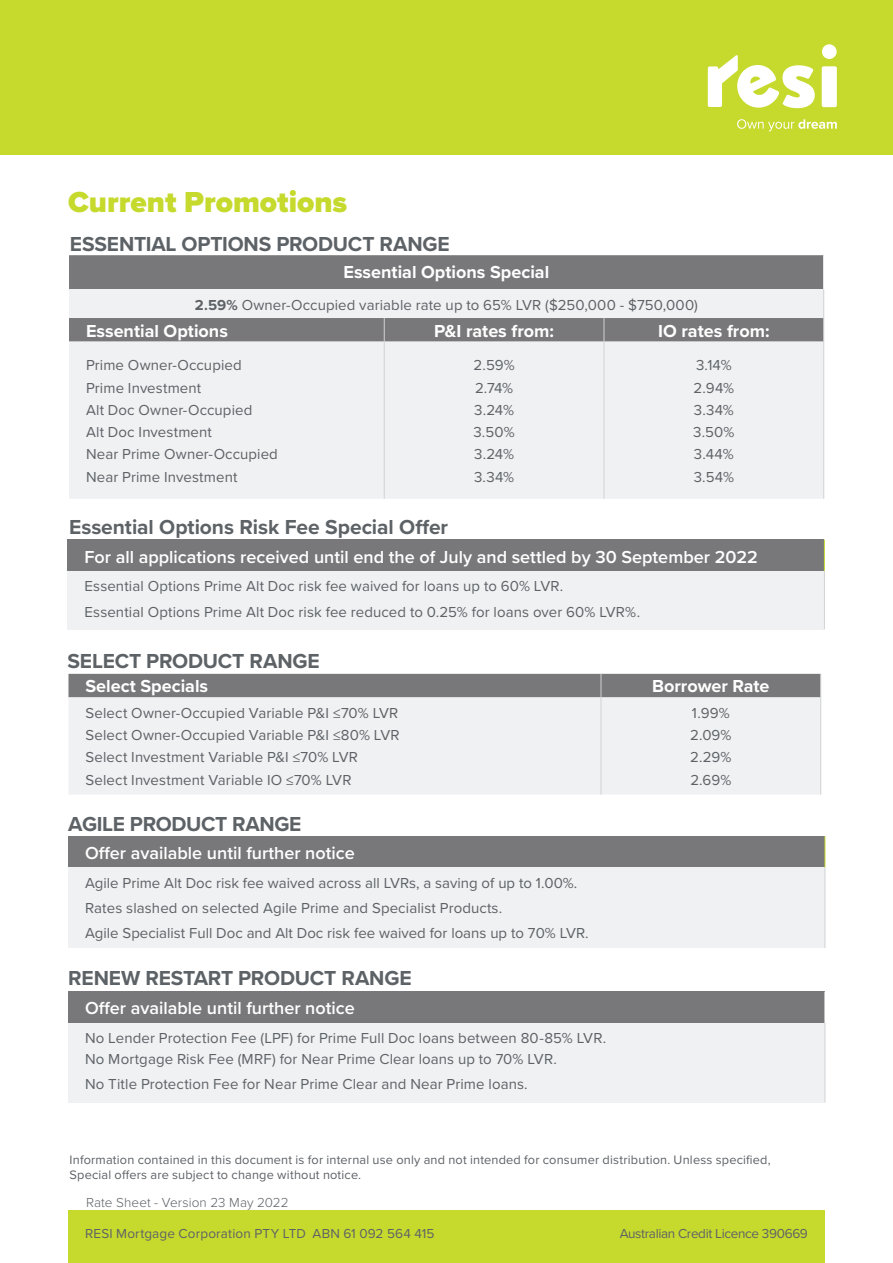
<style>
.page{position:relative;width:893px;height:1263px;background:#fff}
.page>*{position:absolute;margin:0;border:0;box-sizing:border-box;transform-origin:0 0}
.Main_Head{font:900 30px "Proxima Nova";color:#c6d92d}
._14pt_heading{font:700 21px "Proxima Nova";letter-spacing:-.005em;color:#5d6266}
.t1{font:600 18px "Proxima Nova";color:#fff}
.t2{font:700 18px "Proxima Nova";color:#fff}
.body{font:15px/25.2px "Proxima Nova";letter-spacing:.005em;color:#5d6266}
.t3{font:13.5px "Proxima Nova";letter-spacing:.015em;color:#5d6266}
.t4{font:13.5px "Proxima Nova";letter-spacing:-.025em;color:#5d6266}
.t5{font:300 13.5px "Proxima Nova";letter-spacing:.005em;color:#5d6266}
.small_text{font:12.75px/15px "Proxima Nova";letter-spacing:.015em;color:#5d6266}
.s1{font-weight:700}
</style>
<div class="page">
<div style="left:69px;top:255px;width:754px;height:87px;background:#787779"></div>
<div style="left:69px;top:289px;width:755px;height:29px;background:#f0f1f3"></div>
<div style="left:69px;top:342px;width:754px;height:157px;background:#f0f1f3"></div>
<svg style="left:384px;top:318px;width:1px;height:24px"></svg>
<svg style="left:604px;top:318px;width:1px;height:24px"></svg>
<svg style="left:823px;top:289px;width:1px;height:53px"></svg>
<hr style="left:384px;top:342px;width:1px;height:157px;background:#d1d2d4">
<hr style="left:604px;top:342px;width:1px;height:157px;background:#d1d2d4">
<hr style="left:823px;top:342px;width:1px;height:157px;background:#d1d2d4">
<div style="left:68px;top:836px;width:757px;height:31px;background:#787779"></div>
<div style="left:68px;top:867px;width:757px;height:81px;background:#f0f1f3"></div>
<hr style="left:825px;top:867px;width:1px;height:81px;background:#d1d2d4">
<hr style="left:825px;top:836px;width:1px;height:31px;background:#c6d92d">
<div style="left:68px;top:540px;width:756px;height:31px;background:#787779"></div>
<div style="left:68px;top:571px;width:756px;height:58px;background:#f0f1f3"></div>
<hr style="left:824px;top:571px;width:1px;height:58px;background:#d1d2d4">
<hr style="left:824px;top:540px;width:1px;height:31px;background:#c6d92d">
<div style="left:68px;top:697px;width:752px;height:97px;background:#f0f1f3"></div>
<div style="left:68px;top:674px;width:753px;height:23px;background:#787779"></div>
<hr style="left:601px;top:697px;width:1px;height:97px;background:#d1d2d4">
<hr style="left:820px;top:697px;width:1px;height:97px;background:#d1d2d4">
<div style="left:68px;top:992px;width:757px;height:31px;background:#787779"></div>
<div style="left:68px;top:1023px;width:757px;height:79px;background:#f0f1f3"></div>
<hr style="left:825px;top:1023px;width:1px;height:79px;background:#d1d2d4">
<div style="left:0;top:0;width:893px;height:154px;background:#c6d92d"></div>
<div style="left:68px;top:1210px;width:757px;height:53px;background:#c6d92d"></div>
<div style="left:822px;top:66px;width:15px;height:41px;background:#fff;border-radius:2px"></div>
<div style="left:822px;top:44px;width:15px;height:15px;background:#fff;border-radius:50%"></div>
<svg style="left:708px;top:55px;width:107px;height:54px"></svg>
<svg style="left:737px;top:119px;width:100px;height:12px"></svg>
<p class="Main_Head" style="left:68px;top:180px;width:281px">Current Promotions</p>
<p class="_14pt_heading" style="left:70px;top:228px;width:381px">ESSENTIAL OPTIONS PRODUCT RANGE</p>
<p class="t2" style="left:344px;top:258px;width:207px">Essential Options Special</p>
<p class="body" style="left:195px;top:291px;width:505px"><span class="s1">2.59%</span> Owner-Occupied variable rate up to 65% LVR ($250,000 - $750,000)</p>
<p class="t2" style="left:86px;top:317px;width:143px">Essential Options</p>
<p class="t2" style="left:434px;top:317px;width:121px">P&amp;I rates from:</p>
<p class="t2" style="left:658px;top:317px;width:113px">IO rates from:</p>
<p class="body" style="left:86px;top:352px;width:157px">Prime Owner-Occupied</p>
<p class="body" style="left:86px;top:374px;width:117px">Prime Investment</p>
<p class="body" style="left:86px;top:397px;width:168px">Alt Doc Owner-Occupied</p>
<p class="body" style="left:86px;top:419px;width:127px">Alt Doc Investment</p>
<p class="body" style="left:86px;top:441px;width:193px">Near Prime Owner-Occupied</p>
<p class="body" style="left:86px;top:463px;width:153px">Near Prime Investment</p>
<p class="body" style="left:696px;top:352px;width:37px">3.14%</p>
<p class="body" style="left:693px;top:374px;width:42px">2.94%</p>
<p class="body" style="left:694px;top:397px;width:42px">3.34%</p>
<p class="body" style="left:693px;top:419px;width:43px">3.50%</p>
<p class="body" style="left:694px;top:441px;width:41px">3.44%</p>
<p class="body" style="left:694px;top:463px;width:42px">3.54%</p>
<p class="body" style="left:474px;top:352px;width:43px">2.59%</p>
<p class="body" style="left:475px;top:374px;width:40px">2.74%</p>
<p class="body" style="left:474px;top:397px;width:41px">3.24%</p>
<p class="body" style="left:473px;top:419px;width:43px">3.50%</p>
<p class="body" style="left:474px;top:441px;width:41px">3.24%</p>
<p class="body" style="left:474px;top:463px;width:42px">3.34%</p>
<p class="_14pt_heading" style="left:69px;top:511px;width:381px">Essential Options Risk Fee Special Offer</p>
<p class="t1" style="left:85px;top:544px;width:675px">For all applications received until end the of July and settled by 30 September 2022</p>
<p class="body" style="left:85px;top:573px;width:480px">Essential Options Prime Alt Doc risk fee waived for loans up to 60% LVR.</p>
<p class="body" style="left:85px;top:598px;width:557px">Essential Options Prime Alt Doc risk fee reduced to 0.25% for loans over 60% LVR%.</p>
<p class="_14pt_heading" style="left:68px;top:645px;width:254px">SELECT PRODUCT RANGE</p>
<p class="t2" style="left:85px;top:673px;width:124px">Select Specials</p>
<p class="t2" style="left:652px;top:673px;width:119px">Borrower Rate</p>
<p class="body" style="left:85px;top:699px;width:314px">Select Owner-Occupied Variable P&amp;I ≤70% LVR</p>
<p class="body" style="left:85px;top:722px;width:316px">Select Owner-Occupied Variable P&amp;I ≤80% LVR</p>
<p class="body" style="left:85px;top:744px;width:274px">Select Investment Variable P&amp;I ≤70% LVR</p>
<p class="body" style="left:85px;top:766px;width:267px">Select Investment Variable IO ≤70% LVR</p>
<p class="body" style="left:692px;top:699px;width:39px">1.99%</p>
<p class="body" style="left:690px;top:722px;width:43px">2.09%</p>
<p class="body" style="left:690px;top:744px;width:43px">2.29%</p>
<p class="body" style="left:690px;top:766px;width:43px">2.69%</p>
<p class="_14pt_heading" style="left:68px;top:808px;width:235px">AGILE PRODUCT RANGE</p>
<p class="t1" style="left:85px;top:839px;width:271px">Offer available until further notice</p>
<p class="body" style="left:85px;top:869px;width:505px">Agile Prime Alt Doc risk fee waived across all LVRs, a saving of up to 1.00%.<br>Rates slashed on selected Agile Prime and Specialist Products.<br>Agile Specialist Full Doc and Alt Doc risk fee waived for loans up to 70% LVR.</p>
<p class="_14pt_heading" style="left:68px;top:962px;width:345px">RENEW RESTART PRODUCT RANGE</p>
<p class="t1" style="left:85px;top:995px;width:271px">Offer available until further notice</p>
<p class="body" style="left:85px;top:1025px;width:523px">No Lender Protection Fee (LPF) for Prime Full Doc loans between 80-85% LVR.</p>
<p class="body" style="left:85px;top:1046px;width:473px">No Mortgage Risk Fee (MRF) for Near Prime Clear loans up to 70% LVR.</p>
<p class="body" style="left:85px;top:1071px;width:444px">No Title Protection Fee for Near Prime Clear and Near Prime loans.</p>
<p class="small_text" style="left:70px;top:1151px;width:703px">Information contained in this document is for internal use only and not intended for consumer distribution. Unless specified,<br>Special offers are subject to change without notice.</p>
<p class="t5" style="left:86px;top:1193px;width:204px">Rate Sheet - Version 23 May 2022</p>
<p class="t3" style="left:85px;top:1223px;width:351px">RESI Mortgage Corporation PTY LTD ABN 61 092 564 415</p>
<p class="t4" style="left:620px;top:1223px;width:190px">Australian Credit Licence 390669</p>
</div>
